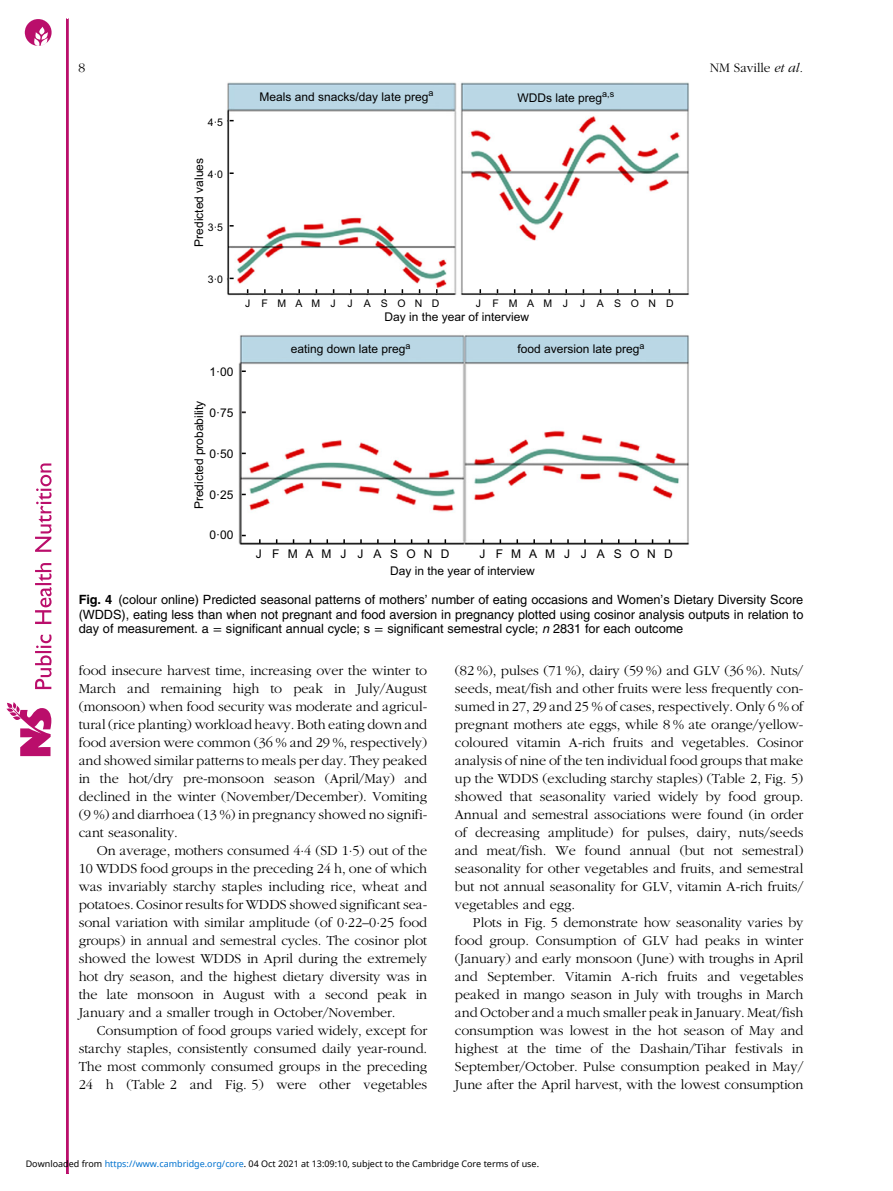
<style>
.page{position:relative;width:893px;height:1191px;background:#fff}
.page>*{position:absolute;margin:0;border:0;box-sizing:border-box;transform-origin:0 0}
.t1{font:14.25px/18px "Adv OT777 cf 4 fb";color:#000;text-align:justify}
.t2{font:13.5px "Adv OT777 cf 4 fb";color:#000}
.t3{font:12.75px/14.2px "Adv OT82 c 4 f 4 c 4";color:#000;text-align:justify}
.t4{font:12px "Arial";color:#000}
.t5{font:12px "Arial";letter-spacing:.69em;color:#000}
.t6{font:10.5px "Arial";letter-spacing:.91em;color:#000}
.t7{font:10.5px "Arial";letter-spacing:.935em;color:#000}
.t8{font:9px "Noto Sans";color:#000}
.s1{font-family:"Adv OT4 e 1564 e 8.I"}
.s2{font-family:"Adv O Tf 3919 c 9 c.B"}
.s3{font-style:inherit}
.s4{font-family:"Adv OT8608 a 8 d 1"}
.s5{font-family:"Adv OT7 a 027 dc 5.I"}
.s6{color:#0172cf}
</style>
<div class="page">
<div style="left:66px;top:19px;width:2px;height:1154px;border:1px solid #ba0e6b"></div>
<svg style="left:6px;top:702px;width:45px;height:54px"></svg>
<svg style="left:35px;top:463px;width:17px;height:226px"></svg>
<svg style="left:25px;top:19px;width:27px;height:27px"></svg>
<img style="left:227px;top:82px;width:463px;height:463px">
<p class="t2" style="left:78px;top:63px;width:8px">8</p>
<p class="t2" style="left:710px;top:63px;width:95px">NM Saville <span class="s1">et al.</span></p>
<p class="t6" style="left:208px;top:118px;width:17px">4·5</p>
<p class="t4" style="left:260px;top:92px;width:175px">Meals and snacks/day late preg<sup>a</sup></p>
<p class="t4" style="left:518px;top:93px;width:98px">WDDs late preg<sup>a,s</sup></p>
<p class="t4" style="left:195px;top:247px;width:90px;rotate:-90deg">Predicted values</p>
<p class="t6" style="left:208px;top:171px;width:17px">4·0</p>
<p class="t6" style="left:208px;top:223px;width:17px">3·5</p>
<p class="t6" style="left:208px;top:275px;width:17px">3·0</p>
<p class="t4" style="left:210px;top:367px;width:26px">1·00</p>
<p class="t4" style="left:195px;top:509px;width:110px;rotate:-90deg">Predicted probability</p>
<p class="t4" style="left:210px;top:408px;width:26px">0·75</p>
<p class="t4" style="left:210px;top:449px;width:26px">0·50</p>
<p class="t4" style="left:210px;top:490px;width:26px">0·25</p>
<p class="t4" style="left:210px;top:531px;width:26px">0·00</p>
<p class="t6" style="left:245px;top:299px;width:196px">J FMAMJ J ASOND</p>
<p class="t7" style="left:476px;top:299px;width:199px">J FMAMJ J ASOND</p>
<p class="t4" style="left:384px;top:313px;width:146px">Day in the year of interview</p>
<p class="t4" style="left:291px;top:344px;width:121px">eating down late preg<sup>a</sup></p>
<p class="t4" style="left:518px;top:344px;width:129px">food aversion late preg<sup>a</sup></p>
<p class="t4" style="left:256px;top:549px;width:127px">J FMAMJ JA</p>
<p class="t4" style="left:390px;top:549px;width:61px">SOND</p>
<p class="t5" style="left:479px;top:549px;width:195px">J FMAMJ J ASOND</p>
<p class="t4" style="left:390px;top:566px;width:146px">Day in the year of interview</p>
<p class="t3" style="left:79px;top:594px;width:726px"><span class="s2">Fig. 4</span> (colour online) Predicted seasonal patterns of mothers<span class="s3">’</span> number of eating occasions and Women<span class="s3">’</span>s Dietary Diversity Score (WDDS), eating less than when not pregnant and food aversion in pregnancy plotted using cosinor analysis outputs in relation to day of measurement. a <span class="s4">=</span> significant annual cycle; s <span class="s4">=</span> significant semestral cycle; <span class="s5">n</span> 2831 for each outcome</p>
<p class="t1" style="left:79px;top:662px;width:350px">food insecure harvest time, increasing over the winter to March and remaining high to peak in July/August (monsoon) when food security was moderate and agricul&shy;tural (rice planting) workload heavy. Both eating down and food aversion were common (36 % and 29 %, respectively) and showed similar patterns to meals per day. They peaked in the hot/dry pre-monsoon season (April/May) and declined in the winter (November/December). Vomiting (9 %) and diarrhoea (13 %) in pregnancy showed no signifi&shy;cant seasonality.</p>
<p class="t1" style="left:79px;top:842px;width:350px;text-indent:18px">On average, mothers consumed 4·4 (SD 1·5) out of the 10 WDDS food groups in the preceding 24 h, one of which was invariably starchy staples including rice, wheat and potatoes. Cosinor results for WDDS showed significant sea&shy;sonal variation with similar amplitude (of 0·22<span class="s3">–</span>0·25 food groups) in annual and semestral cycles. The cosinor plot showed the lowest WDDS in April during the extremely hot dry season, and the highest dietary diversity was in the late monsoon in August with a second peak in January and a smaller trough in October/November.</p>
<p class="t1" style="left:79px;top:1023px;width:350px;text-indent:18px">Consumption of food groups varied widely, except for starchy staples, consistently consumed daily year-round.<br>The most commonly consumed groups in the preceding 24 h (Table 2 and Fig. 5) were other vegetables</p>
<p class="t1" style="left:455px;top:662px;width:350px">(82 %), pulses (71 %), dairy (59 %) and GLV (36 %). Nuts/ seeds, meat/fish and other fruits were less frequently con&shy;sumed in 27, 29 and 25 % of cases, respectively. Only 6 % of pregnant mothers ate eggs, while 8 % ate orange/yellow&shy;coloured vitamin A-rich fruits and vegetables. Cosinor analysis of nine of the ten individual food groups that make up the WDDS (excluding starchy staples) (Table 2, Fig. 5) showed that seasonality varied widely by food group.<br>Annual and semestral associations were found (in order of decreasing amplitude) for pulses, dairy, nuts/seeds and meat/fish. We found annual (but not semestral) seasonality for other vegetables and fruits, and semestral but not annual seasonality for GLV, vitamin A-rich fruits/ vegetables and egg.</p>
<p class="t1" style="left:455px;top:914px;width:350px;text-indent:18px">Plots in Fig. 5 demonstrate how seasonality varies by food group. Consumption of GLV had peaks in winter (January) and early monsoon (June) with troughs in April and September. Vitamin A-rich fruits and vegetables peaked in mango season in July with troughs in March and October and a much smaller peak in January. Meat/fish consumption was lowest in the hot season of May and highest at the time of the Dashain/Tihar festivals in September/October. Pulse consumption peaked in May/ June after the April harvest, with the lowest consumption</p>
<p class="t8" style="left:26px;top:1157px;width:515px">Downloaded from <span class="s6">https://www.cambridge.org/core</span>. 04 Oct 2021 at 13:09:10, subject to the Cambridge Core terms of use.</p>
</div>
